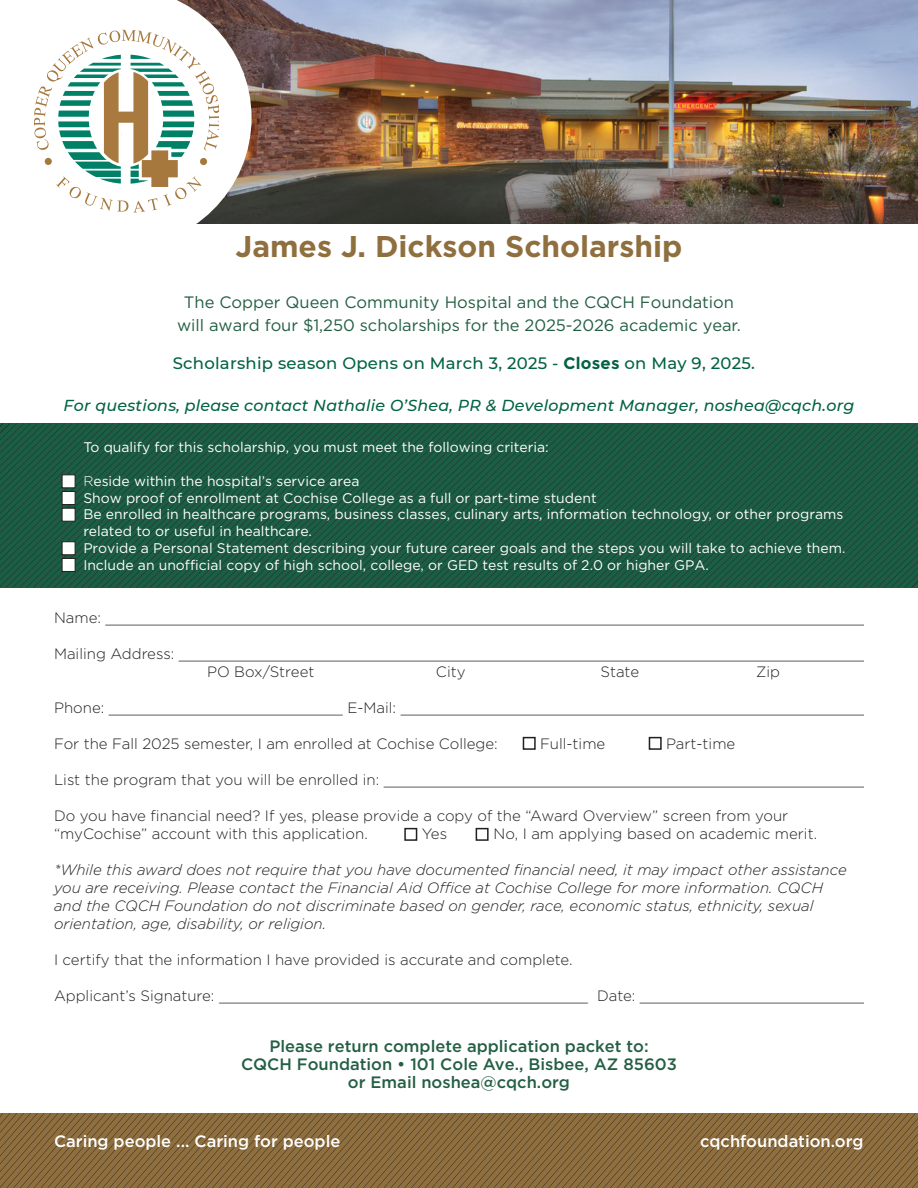
<style>
.page{position:relative;width:918px;height:1188px;background:#fff}
.page>*{position:absolute;margin:0;border:0;box-sizing:border-box;transform-origin:0 0}
.t1{font:700 30px "Gotham";color:#906f3f}
.t2{font:16.5px/22.5px "Gotham";letter-spacing:-.005em;color:#245f44;text-align:center}
.t3{font:500 16.5px/18px "Gotham";color:#245f44;text-align:center}
.t4{font:500 16.5px "Montserrat";letter-spacing:.015em;color:#006244}
.t5{font:500 16.5px "Gotham";color:#fff}
.t6{font:italic 500 15.9px "Montserrat";letter-spacing:.015em;color:#006244}
.t7{font:300 15px/18px "Gotham";color:#231f20}
.t8{font:italic 300 15px/18px "Gotham";color:#231f20}
.t9{font:13.95px/16.6px "Gotham";color:#fff}
.s1{font-weight:700}
.s2{font-weight:300}
</style>
<div class="page">
<svg style="left:0;top:1113px;width:918px;height:75px;background:#87683c"></svg>
<div style="left:523px;top:737px;width:13px;height:13px;border:2px solid #231f20"></div>
<div style="left:649px;top:737px;width:13px;height:13px;border:2px solid #231f20"></div>
<div style="left:404px;top:828px;width:13px;height:13px;border:2px solid #231f20"></div>
<div style="left:476px;top:828px;width:13px;height:13px;border:2px solid #231f20"></div>
<img style="left:252px;top:0;width:666px;height:223px">
<svg style="left:122px;top:0;width:130px;height:224px"></svg>
<svg style="left:34px;top:30px;width:185px;height:183px"></svg>
<svg style="left:0;top:423px;width:918px;height:165px;background:#1c5841"></svg>
<div style="left:62px;top:475px;width:13px;height:13px;background:#fff"></div>
<div style="left:62px;top:508px;width:13px;height:14px;background:#fff;border:1px solid #231f20"></div>
<div style="left:62px;top:491px;width:13px;height:14px;background:#fff;border:1px solid #231f20"></div>
<div style="left:62px;top:558px;width:13px;height:14px;background:#fff;border:1px solid #231f20"></div>
<div style="left:62px;top:541px;width:13px;height:14px;background:#fff;border:1px solid #231f20"></div>
<h1 class="t1" style="left:235px;top:227px;width:449px">James J. Dickson Scholarship</h1>
<p class="t2" style="left:177px;top:291px;width:565px">The Copper Queen Community Hospital and the CQCH Foundation will award four $1,250 scholarships for the 2025-2026 academic year.</p>
<p class="t4" style="left:173px;top:353px;width:584px">Scholarship season Opens on March 3, 2025 - <span class="s1">Closes</span> on May 9, 2025.</p>
<p class="t6" style="left:64px;top:396px;width:792px">For questions, please contact Nathalie O’Shea, PR &amp; Development Manager, noshea@cqch.org</p>
<p class="t9" style="left:83px;top:439px;width:467px">To qualify for this scholarship, you must meet the following criteria:</p>
<p class="t9" style="left:83px;top:473px;width:764px"><span class="s2">R</span>eside within the hospital’s service area<br>Show proof of enrollment at Cochise College as a full or part-time student<br>Be enrolled in healthcare programs, business classes, culinary arts, information technology, or other programs related to or useful in healthcare.<br>Provide a Personal Statement describing your future career goals and the steps you will take to achieve them.<br>Include an unofficial copy of high school, college, or GED test results of 2.0 or higher GPA.</p>
<p class="t7" style="left:54px;top:609px;width:818px">Name: _____________________________________________________________________________________</p>
<p class="t7" style="left:54px;top:645px;width:819px">Mailing Address: _____________________________________________________________________________</p>
<p class="t7" style="left:207px;top:663px;width:109px">PO Box/Street</p>
<p class="t7" style="left:436px;top:663px;width:31px">City</p>
<p class="t7" style="left:601px;top:663px;width:40px">State</p>
<p class="t7" style="left:756px;top:663px;width:25px">Zip</p>
<p class="t7" style="left:54px;top:699px;width:816px">Phone: __________________________ E-Mail: ____________________________________________________</p>
<p class="t7" style="left:540px;top:735px;width:67px">Full-time</p>
<p class="t7" style="left:666px;top:735px;width:71px">Part-time</p>
<p class="t7" style="left:54px;top:771px;width:817px">List the program that you will be enrolled in: ______________________________________________________</p>
<p class="t7" style="left:54px;top:807px;width:736px">Do you have financial need? If yes, please provide a copy of the “Award Overview” screen from your “myCochise” account with this application.</p>
<p class="t7" style="left:54px;top:735px;width:445px">For the Fall 2025 semester, I am enrolled at Cochise College:</p>
<p class="t7" style="left:422px;top:825px;width:27px">Yes</p>
<p class="t7" style="left:494px;top:825px;width:325px">No, I am applying based on academic merit.</p>
<p class="t8" style="left:54px;top:861px;width:794px">*While this award does not require that you have documented financial need, it may impact other assistance you are receiving. Please contact the Financial Aid Office at Cochise College for more information. CQCH and the CQCH Foundation do not discriminate based on gender, race, economic status, ethnicity, sexual orientation, age, disability, or religion.</p>
<p class="t7" style="left:54px;top:951px;width:520px">I certify that the information I have provided is accurate and complete.</p>
<p class="t7" style="left:54px;top:987px;width:821px">Applicant’s Signature: _________________________________________ Date: __________________________</p>
<p class="t3" style="left:241px;top:1037px;width:437px">Please return complete application packet to:<br>CQCH Foundation • 101 Cole Ave., Bisbee, AZ 85603 or Email noshea@cqch.org</p>
<p class="t5" style="left:54px;top:1130px;width:288px">Caring people ... Caring for people</p>
<p class="t5" style="left:700px;top:1130px;width:165px">cqchfoundation.org</p>
</div>
